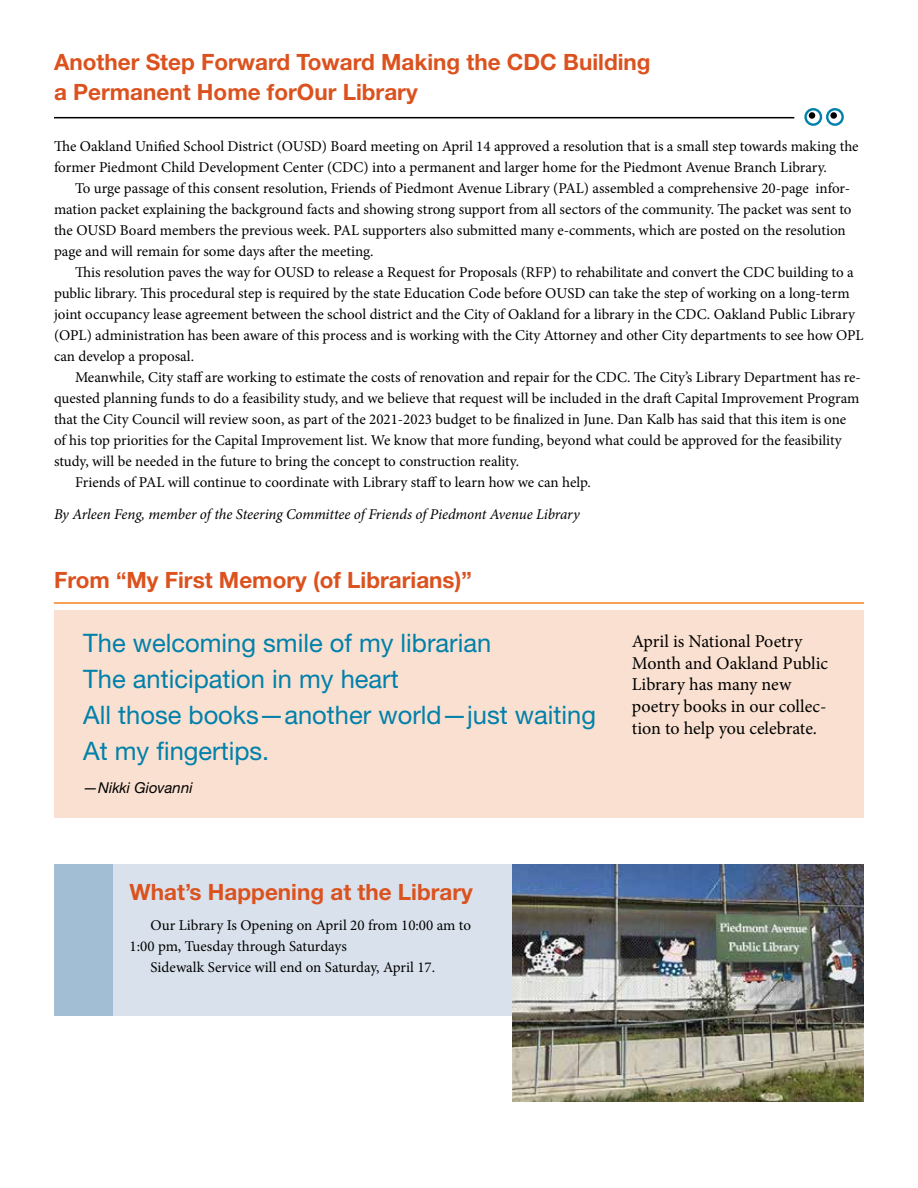
<style>
.page{position:relative;width:918px;height:1188px;background:#fff}
.page>*{position:absolute;margin:0;border:0;box-sizing:border-box;transform-origin:0 0}
.t1{font:25.5px/36px "Helvetica Neue LT Std";color:#0080aa}
.t2{font:700 22.5px/30px "Helvetica Neue LT Std";color:#db521f}
.t3{font:18px/21.6px "Minion Pro";letter-spacing:-.005em;color:#000}
.t4{font:15px/21px "Minion Pro";letter-spacing:-.005em;color:#000}
.t5{font:italic 15px "Minion Pro";letter-spacing:-.01em;color:#000}
.t6{font:italic 15px "Helvetica Neue LT Std";color:#000}
</style>
<div class="page">
<div style="left:54px;top:610px;width:810px;height:207px;background:#f9e0d0"></div>
<hr style="left:54px;top:602px;width:810px;height:2px;background:#f58220">
<hr style="left:54px;top:117px;width:740px;height:1px;background:#000">
<div style="left:804px;top:108px;width:18px;height:18px;border:2px solid #0080aa;border-radius:50%"></div>
<div style="left:826px;top:108px;width:18px;height:18px;border:2px solid #0080aa;border-radius:50%"></div>
<div style="left:809px;top:112px;width:6px;height:7px;background:#000;border-radius:50%"></div>
<div style="left:830px;top:112px;width:7px;height:7px;background:#000;border-radius:50%"></div>
<div style="left:54px;top:864px;width:806px;height:151px;background:#d9e2ec"></div>
<div style="left:54px;top:864px;width:58px;height:151px;background:#a2bed5"></div>
<img style="left:512px;top:864px;width:352px;height:238px">
<h2 class="t2" style="left:54px;top:47px;width:598px">Another Step Forward Toward Making the CDC Building a Permanent Home forOur Library</h2>
<p class="t4" style="left:54px;top:136px;width:806px">The Oakland Unified School District (OUSD) Board meeting on April 14 approved a resolution that is a small step towards making the former Piedmont Child Development Center (CDC) into a permanent and larger home for the Piedmont Avenue Branch Library.</p>
<p class="t4" style="left:54px;top:178px;width:799px;text-indent:21px">To urge passage of this consent resolution, Friends of Piedmont Avenue Library (PAL) assembled a comprehensive 20-page infor&shy;mation packet explaining the background facts and showing strong support from all sectors of the community. The packet was sent to the OUSD Board members the previous week. PAL supporters also submitted many e-comments, which are posted on the resolution page and will remain for some days after the meeting.</p>
<p class="t4" style="left:54px;top:262px;width:811px;text-indent:21px">This resolution paves the way for OUSD to release a Request for Proposals (RFP) to rehabilitate and convert the CDC building to a public library. This procedural step is required by the state Education Code before OUSD can take the step of working on a long-term joint occupancy lease agreement between the school district and the City of Oakland for a library in the CDC. Oakland Public Library (OPL) administration has been aware of this process and is working with the City Attorney and other City departments to see how OPL can develop a proposal.</p>
<p class="t4" style="left:75px;top:367px;width:788px">Meanwhile, City staff are working to estimate the costs of renovation and repair for the CDC. The City’s Library Department has re-</p>
<p class="t4" style="left:54px;top:388px;width:807px">quested planning funds to do a feasibility study, and we believe that request will be included in the draft Capital Improvement Program</p>
<p class="t4" style="left:54px;top:409px;width:794px">that the City Council will review soon, as part of the 2021-2023 budget to be finalized in June. Dan Kalb has said that this item is one</p>
<p class="t4" style="left:54px;top:430px;width:789px">of his top priorities for the Capital Improvement list. We know that more funding, beyond what could be approved for the feasibility</p>
<p class="t4" style="left:54px;top:451px;width:467px">study, will be needed in the future to bring the concept to construction reality.</p>
<p class="t4" style="left:75px;top:472px;width:517px">Friends of PAL will continue to coordinate with Library staff to learn how we can help.</p>
<p class="t5" style="left:54px;top:504px;width:527px">By Arleen Feng, member of the Steering Committee of Friends of Piedmont Avenue Library</p>
<h2 class="t2" style="left:54px;top:565px;width:419px">From “My First Memory (of Librarians)”</h2>
<h1 class="t1" style="left:83px;top:625px;width:514px">The welcoming smile of my librarian<br>The anticipation in my heart<br>All those books—another world—just waiting<br>At my fingertips.</h1>
<p class="t6" style="left:83px;top:779px;width:111px">—Nikki Giovanni</p>
<h2 class="t2" style="left:130px;top:876px;width:345px">What’s Happening at the Library</h2>
<p class="t4" style="left:151px;top:914px;width:322px">Our Library Is Opening on April 20 from 10:00 am to</p>
<p class="t4" style="left:130px;top:935px;width:219px">1:00 pm, Tuesday through Saturdays</p>
<p class="t4" style="left:151px;top:956px;width:286px">Sidewalk Service will end on Saturday, April 17.</p>
<p class="t3" style="left:632px;top:631px;width:198px">April is National Poetry<br>Month and Oakland Public<br>Library has many new poetry books in our collec&shy;tion to help you celebrate.</p>
</div>
